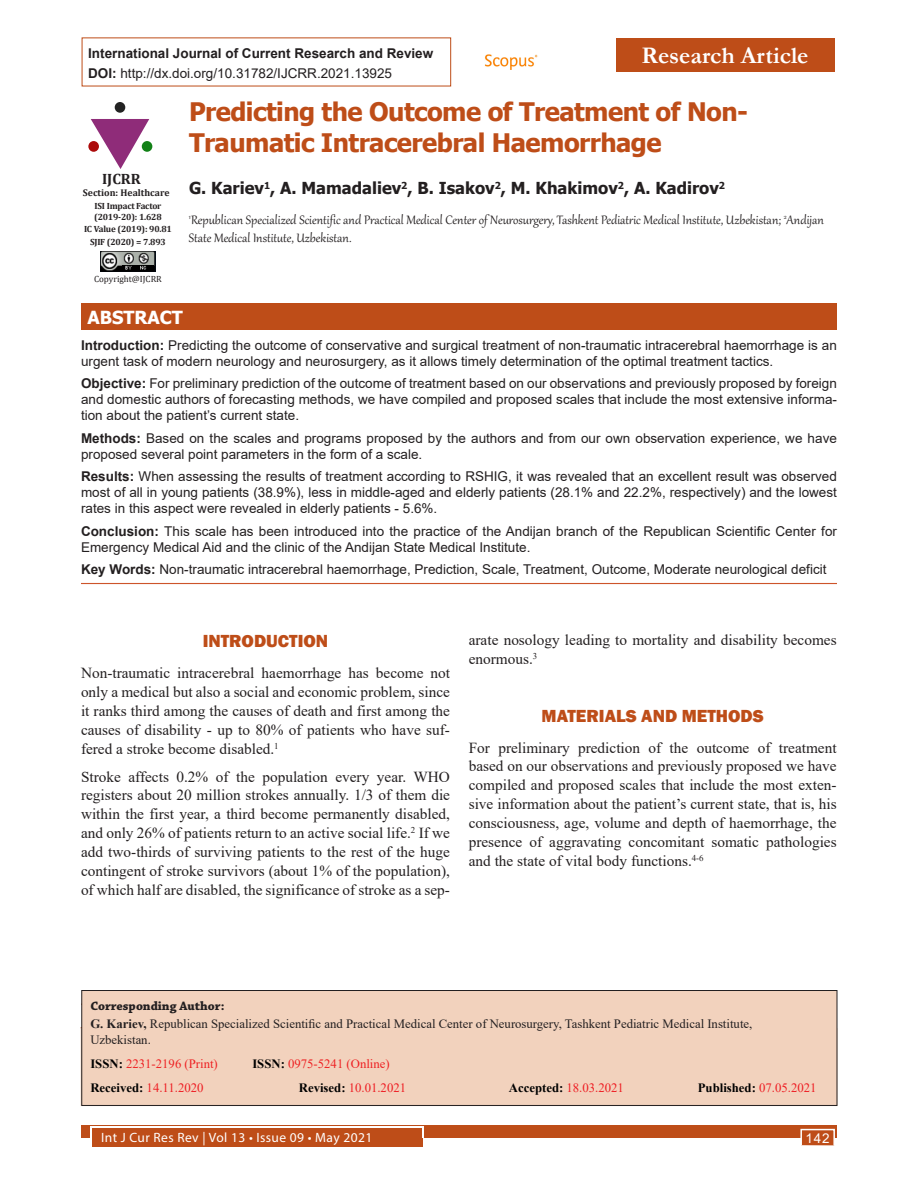
<style>
.page{position:relative;width:918px;height:1188px;background:#fff}
.page>*{position:absolute;margin:0;border:0;box-sizing:border-box;transform-origin:0 0}
.Article_title{font:700 25.5px/30.6px "Tahoma";letter-spacing:-.02em;color:#be4d18}
.Articles{font:700 24px "Garamond";color:#fff}
.Head_1_copy_2{font:800 18px "Franklin Gothic";color:#be4d18}
.Head_1{font:800 18px "Franklin Gothic";color:#be4d18}
.t1{font:700 18px "Tahoma";color:#fff}
.Author_name{font:700 16.5px "Tahoma";color:#231f20}
.Text{font:15.3px/18.9px "Times New Roman";color:#231f20;text-align:justify}
.Author_affiliation{font:15px/18px "Gabriola";color:#231f20}
.t2{font:700 15px "Cambria";color:#231f20}
.Abstract_text{font:13.5px/16.2px "Arial";color:#231f20}
.Keywords{font:13.5px "Arial";color:#231f20}
.t3{font:700 13.5px "Arial";color:#231f20}
.t4{font:13.5px "Myriad Pro";letter-spacing:.03em;color:#fff}
.t5{font:13.5px "Arial";color:#fff}
.Corresponding_text{font:12.75px/15.3px "Times New Roman";color:#231f20}
.Corresponding_text-2{font:12.75px "Times New Roman";color:#ee1d23}
.Corresponding_text-3{font:12.75px "Times New Roman";color:#ee2123}
.Corresponding_head{font:700 12.75px "Chaparral Pro";color:#231f20}
.Corresponding_text-4{font:700 12.75px "Times New Roman";color:#000}
.t6{font:700 9.75px "Cambria";color:#231f20}
.t7{font:700 9px/10.8px "Cambria";letter-spacing:-.02em;color:#231f20}
.Text-2{font:9px "Cambria";color:#231f20}
.s1{font-weight:700}
.s2{font-weight:700;color:#000}
.s3{font-weight:400;color:#ee1d23}
</style>
<div class="page">
<div style="left:81px;top:1125px;width:756px;height:13px;background:#be4d18"></div>
<div style="left:92px;top:1128px;width:330px;height:19px;background:#be4d18"></div>
<hr style="left:90px;top:1127px;width:333px;height:1px;background:#fff">
<svg style="left:90px;top:1128px;width:2px;height:10px"></svg>
<svg style="left:422px;top:1127px;width:2px;height:11px"></svg>
<div style="left:800px;top:1129px;width:35px;height:17px;background:#be4d18;border:2px solid #fff"></div>
<div style="left:81px;top:990px;width:756px;height:116px;background:#f2d2bd;border:1px solid #231f20"></div>
<div style="left:616px;top:38px;width:218px;height:34px;background:#be4d18"></div>
<img style="left:485px;top:54px;width:53px;height:16px">
<svg style="left:91px;top:119px;width:58px;height:50px"></svg>
<div style="left:142px;top:141px;width:10px;height:11px;background:#128117;border-radius:50%"></div>
<div style="left:115px;top:102px;width:10px;height:11px;background:#232323;border-radius:50%"></div>
<div style="left:88px;top:141px;width:11px;height:11px;background:#ac0b0b;border-radius:50%"></div>
<img style="left:101px;top:252px;width:54px;height:19px">
<img style="left:123px;top:265px;width:31px;height:5px">
<hr style="left:81px;top:583px;width:756px;height:1px;background:#cd542a">
<div style="left:81px;top:303px;width:756px;height:27px;background:#be4d18"></div>
<p class="t3" style="left:88px;top:43px;width:347px">International Journal of Current Research and Review</p>
<p class="Articles" style="left:642px;top:39px;width:169px">Research Article</p>
<p class="Abstract_text" style="left:88px;top:65px;width:305px"><span class="s1">DOI:</span> http://dx.doi.org/10.31782/IJCRR.2021.13925</p>
<p class="Article_title" style="left:189px;top:98px;width:561px">Predicting the Outcome of Treatment of Non-<br>Traumatic Intracerebral Haemorrhage</p>
<p class="Author_name" style="left:189px;top:177px;width:538px">G. Kariev<sup>1</sup>, A. Mamadaliev<sup>2</sup>, B. Isakov<sup>2</sup>, M. Khakimov<sup>2</sup>, A. Kadirov<sup>2</sup></p>
<p class="Author_affiliation" style="left:189px;top:210px;width:637px"><sup>1</sup>Republican Specialized Scientific and Practical Medical Center of Neurosurgery, Tashkent Pediatric Medical Institute, Uzbekistan; <sup>2</sup>Andijan<br>State Medical Institute, Uzbekistan.</p>
<p class="t2" style="left:102px;top:168px;width:40px">IJCRR</p>
<p class="t6" style="left:83px;top:186px;width:88px">Section: Healthcare</p>
<p class="t7" style="left:94px;top:200px;width:69px">ISI Impact Factor (2019-20): 1.628</p>
<p class="t7" style="left:84px;top:224px;width:89px">IC Value (2019): 90.81</p>
<p class="t7" style="left:90px;top:236px;width:77px">SJIF (2020) = 7.893</p>
<p class="Text-2" style="left:94px;top:273px;width:69px">Copyright@IJCRR</p>
<p class="t1" style="left:87px;top:304px;width:97px">ABSTRACT</p>
<p class="Abstract_text" style="left:81px;top:337px;width:757px"><span class="s1">Introduction:</span> Predicting the outcome of conservative and surgical treatment of non-traumatic intracerebral haemorrhage is an urgent task of modern neurology and neurosurgery, as it allows timely determination of the optimal treatment tactics.</p>
<p class="Abstract_text" style="left:81px;top:375px;width:757px;text-align:justify"><span class="s1">Objective:</span> For preliminary prediction of the outcome of treatment based on our observations and previously proposed by foreign and domestic authors of forecasting methods, we have compiled and proposed scales that include the most extensive informa&shy;tion about the patient’s current state.</p>
<p class="Abstract_text" style="left:81px;top:430px;width:757px"><span class="s1">Methods:</span> Based on the scales and programs proposed by the authors and from our own observation experience, we have proposed several point parameters in the form of a scale.</p>
<p class="Abstract_text" style="left:81px;top:468px;width:757px;text-align:justify"><span class="s1">Results:</span> When assessing the results of treatment according to RSHIG, it was revealed that an excellent result was observed most of all in young patients (38.9%), less in middle-aged and elderly patients (28.1% and 22.2%, respectively) and the lowest rates in this aspect were revealed in elderly patients - 5.6%.</p>
<p class="Abstract_text" style="left:81px;top:523px;width:758px"><span class="s1">Conclusion:</span> This scale has been introduced into the practice of the Andijan branch of the Republican Scientific Center for<br>Emergency Medical Aid and the clinic of the Andijan State Medical Institute.</p>
<p class="Keywords" style="left:81px;top:560px;width:747px"><span class="s1">Key Words:</span> Non-traumatic intracerebral haemorrhage, Prediction, Scale, Treatment, Outcome, Moderate neurological deficit</p>
<p class="Head_1" style="left:203px;top:629px;width:127px">INTRODUCTION</p>
<p class="Text" style="left:81px;top:663px;width:371px">Non-traumatic intracerebral haemorrhage has become not only a medical but also a social and economic problem, since it ranks third among the causes of death and first among the causes of disability - up to 80% of patients who have suf&shy;fered a stroke become disabled.<sup>1</sup></p>
<p class="Text" style="left:81px;top:766px;width:371px">Stroke affects 0.2% of the population every year. WHO registers about 20 million strokes annually. 1/3 of them die within the first year, a third become permanently disabled, and only 26% of patients return to an active social life.<sup>2</sup> If we add two-thirds of surviving patients to the rest of the huge contingent of stroke survivors (about 1% of the population), of which half are disabled, the significance of stroke as a sep-</p>
<p class="Text" style="left:469px;top:630px;width:369px">arate nosology leading to mortality and disability becomes enormous.<sup>3</sup></p>
<p class="Head_1_copy_2" style="left:542px;top:704px;width:224px">MATERIALS AND METHODS</p>
<p class="Text" style="left:469px;top:737px;width:369px">For preliminary prediction of the outcome of treatment based on our observations and previously proposed we have compiled and proposed scales that include the most exten&shy;sive information about the patient’s current state, that is, his consciousness, age, volume and depth of haemorrhage, the presence of aggravating concomitant somatic pathologies and the state of vital body functions.<sup>4-6</sup></p>
<p class="Corresponding_head" style="left:90px;top:998px;width:136px">Corresponding Author:</p>
<p class="Corresponding_text" style="left:90px;top:1016px;width:664px"><span class="s1">G. Kariev,</span> Republican Specialized Scientific and Practical Medical Center of Neurosurgery, Tashkent Pediatric Medical Institute,<br>Uzbekistan.</p>
<p class="Corresponding_text-3" style="left:90px;top:1055px;width:129px"><span class="s2">ISSN:</span> 2231-2196 (Print)</p>
<p class="Corresponding_text-3" style="left:252px;top:1055px;width:139px"><span class="s2">ISSN:</span> 0975-5241 (Online)</p>
<p class="Corresponding_text-2" style="left:90px;top:1079px;width:115px"><span class="s2">Received:</span> 14.11.2020</p>
<p class="Corresponding_text-2" style="left:299px;top:1079px;width:109px"><span class="s2">Revised:</span> 10.01.2021</p>
<p class="Corresponding_text-2" style="left:509px;top:1079px;width:117px"><span class="s2">Accepted:</span> 18.03.2021</p>
<p class="Corresponding_text-4" style="left:698px;top:1079px;width:120px">Published: <span class="s3">07.05.2021</span></p>
<p class="t4" style="left:101px;top:1129px;width:273px">Int J Cur Res Rev | Vol 13 • Issue 09 • May 2021</p>
<p class="t5" style="left:806px;top:1129px;width:26px">142</p>
</div>
